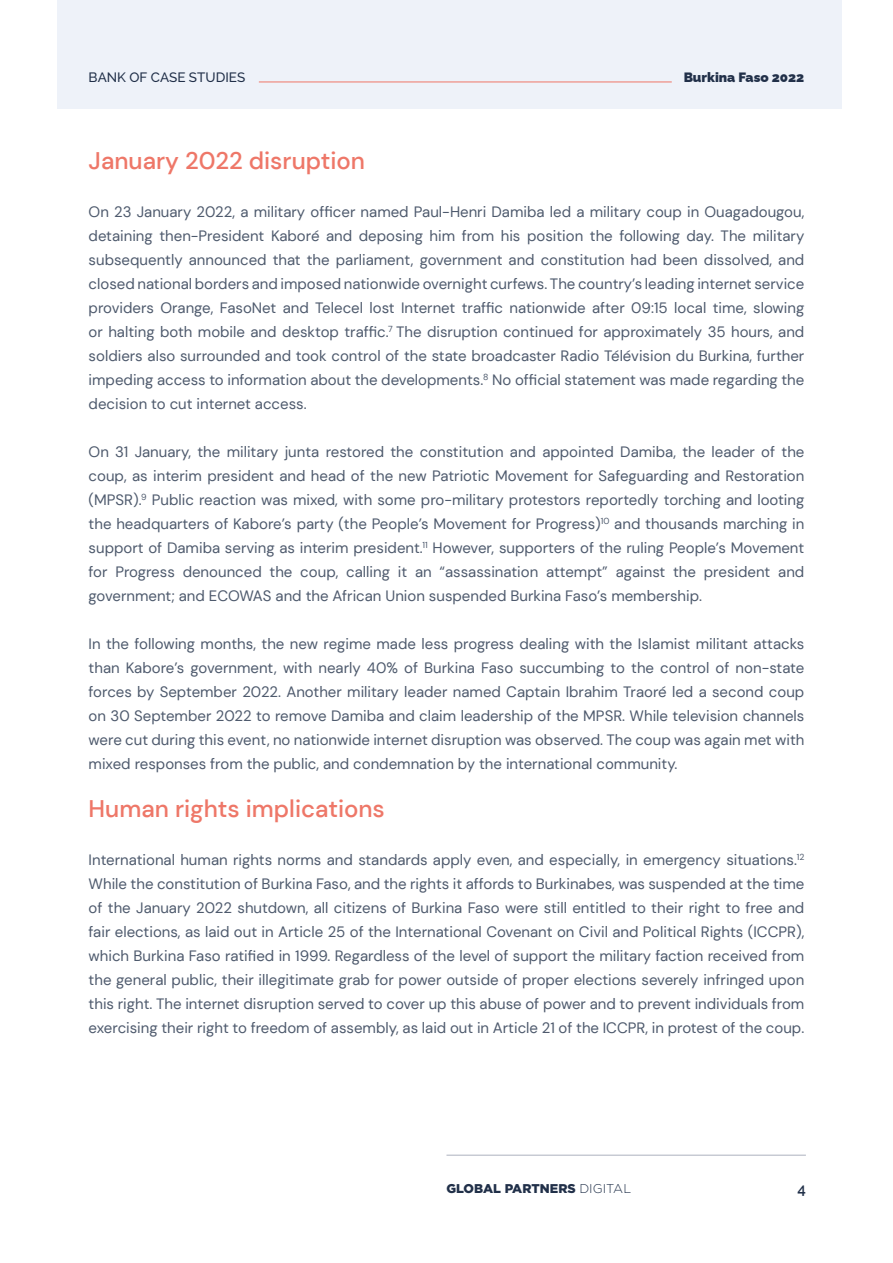
<style>
.page{position:relative;width:893px;height:1263px;background:#fff}
.page>*{position:absolute;margin:0;border:0;box-sizing:border-box;transform-origin:0 0}
.t1{font:500 24px "DM Sans";color:#ee7768}
.t2{font:15px/24px "DM Sans";color:#4e5a6d;text-align:justify}
.t3{font:600 15px "Raleway";color:#213049}
.t4{font:500 13.5px "Raleway";color:#213049}
.t5{font:900 13.5px "Raleway";color:#213049}
.t6{font:900 12.75px "Gotham";color:#213049}
.s1{font-weight:300}
</style>
<div class="page">
<hr style="left:446px;top:1155px;width:360px;height:1px;background:#acb1bf">
<div style="left:57px;top:0;width:785px;height:108px;background:#eef2f9"></div>
<hr style="left:259px;top:82px;width:413px;height:1px;background:#ee7768">
<p class="t4" style="left:89px;top:70px;width:158px">BANK OF CASE STUDIES</p>
<p class="t5" style="left:684px;top:67px;width:122px">Burkina Faso 2022</p>
<h1 class="t1" style="left:89px;top:145px;width:278px">January 2022 disruption</h1>
<p class="t2" style="left:89px;top:199px;width:717px">On 23 January 2022, a military officer named Paul-Henri Damiba led a military coup in Ouagadougou, detaining then-President Kaboré and deposing him from his position the following day. The military subsequently announced that the parliament, government and constitution had been dissolved, and closed national borders and imposed nationwide overnight curfews. The country’s leading internet service providers Orange, FasoNet and Telecel lost Internet traffic nationwide after 09:15 local time, slowing or halting both mobile and desktop traffic.<sup>7</sup> The disruption continued for approximately 35 hours, and soldiers also surrounded and took control of the state broadcaster Radio Télévision du Burkina, further impeding access to information about the developments.<sup>8</sup> No official statement was made regarding the decision to cut internet access.</p>
<p class="t2" style="left:89px;top:439px;width:717px">On 31 January, the military junta restored the constitution and appointed Damiba, the leader of the coup, as interim president and head of the new Patriotic Movement for Safeguarding and Restoration (MPSR).<sup>9</sup> Public reaction was mixed, with some pro-military protestors reportedly torching and looting the headquarters of Kabore’s party (the People’s Movement for Progress)<sup>10</sup> and thousands marching in support of Damiba serving as interim president.<sup>11</sup> However, supporters of the ruling People’s Movement for Progress denounced the coup, calling it an “assassination attempt” against the president and government; and ECOWAS and the African Union suspended Burkina Faso’s membership.</p>
<p class="t2" style="left:89px;top:631px;width:717px">In the following months, the new regime made less progress dealing with the Islamist militant attacks than Kabore’s government, with nearly 40% of Burkina Faso succumbing to the control of non-state forces by September 2022. Another military leader named Captain Ibrahim Traoré led a second coup on 30 September 2022 to remove Damiba and claim leadership of the MPSR. While television channels were cut during this event, no nationwide internet disruption was observed. The coup was again met with mixed responses from the public, and condemnation by the international community.</p>
<h1 class="t1" style="left:89px;top:793px;width:298px">Human rights implications</h1>
<p class="t2" style="left:89px;top:847px;width:717px">International human rights norms and standards apply even, and especially, in emergency situations.<sup>12<br></sup>While the constitution of Burkina Faso, and the rights it affords to Burkinabes, was suspended at the time of the January 2022 shutdown, all citizens of Burkina Faso were still entitled to their right to free and fair elections, as laid out in Article 25 of the International Covenant on Civil and Political Rights (ICCPR), which Burkina Faso ratified in 1999. Regardless of the level of support the military faction received from the general public, their illegitimate grab for power outside of proper elections severely infringed upon this right. The internet disruption served to cover up this abuse of power and to prevent individuals from exercising their right to freedom of assembly, as laid out in Article 21 of the ICCPR, in protest of the coup.</p>
<p class="t6" style="left:446px;top:1181px;width:186px">GLOBAL PARTNERS <span class="s1">DIGITAL</span></p>
<p class="t3" style="left:797px;top:1180px;width:10px">4</p>
</div>
